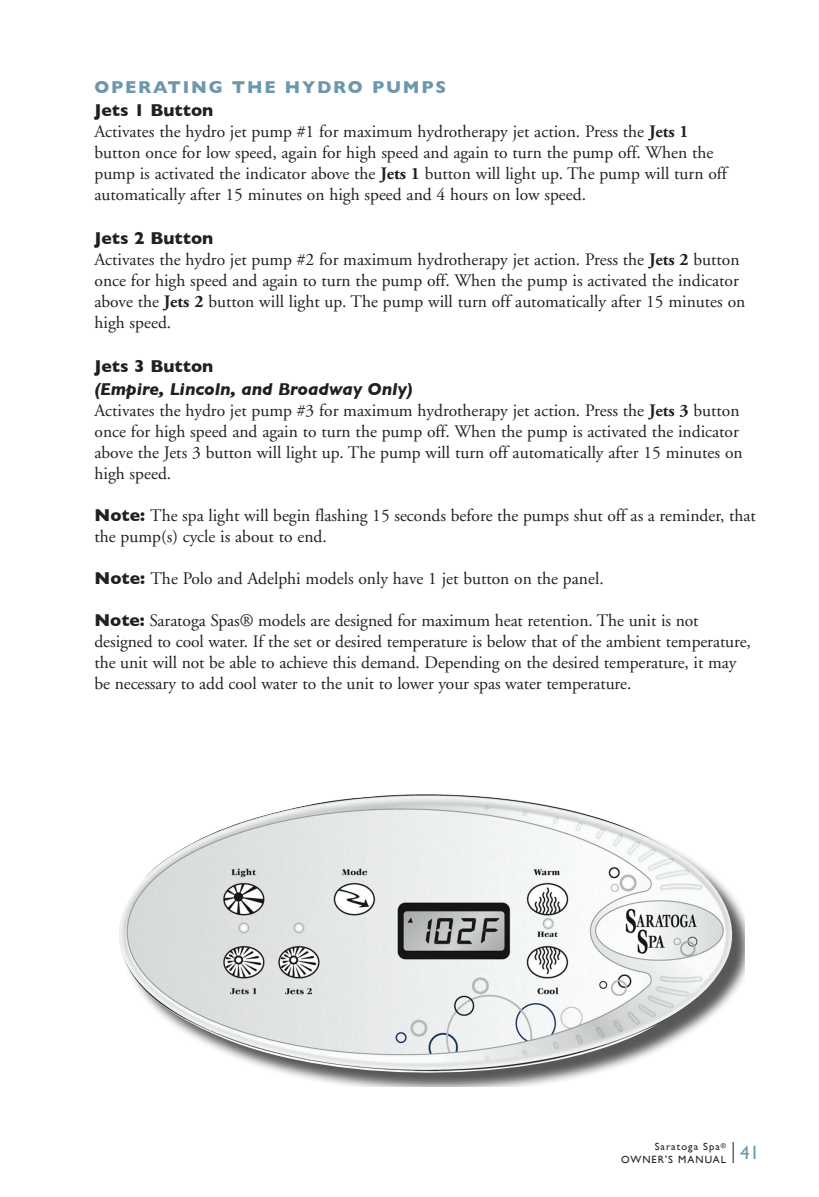
<style>
.page{position:relative;width:819px;height:1197px;background:#fff}
.page>*{position:absolute;margin:0;border:0;box-sizing:border-box;transform-origin:0 0}
.t1{font:19.25px "Gill Sans";color:#6c98ac}
.body_text{font:17.5px/21px "Adobe Garamond";color:#231f20}
.subtitle{font:700 17.5px "Gill Sans";color:#231f20}
.t2{font:italic 700 17.5px "Gill Sans";letter-spacing:-.005em;color:#231f20}
.t3{font:700 17.5px "Gill Sans";letter-spacing:.1em;color:#6c98ac}
.t4{font:10.5px/12.6px "Gill Sans";letter-spacing:.1em;color:#231f20;text-align:right}
.s1{font-weight:700}
.s2{font-family:"Gill Sans";font-weight:700}
</style>
<div class="page">
<svg style="left:733px;top:1142px;width:1px;height:21px"></svg>
<img style="left:119px;top:794px;width:626px;height:293px">
<p class="t3" style="left:94px;top:73px;width:353px">OPERATING THE HYDRO PUMPS</p>
<p class="subtitle" style="left:94px;top:96px;width:120px">Jets 1 Button</p>
<p class="body_text" style="left:94px;top:121px;width:634px">Activates the hydro jet pump #1 for maximum hydrotherapy jet action. Press the <span class="s1">Jets 1 </span>button once for low speed, again for high speed and again to turn the pump off. When the pump is activated the indicator above the <span class="s1">Jets 1</span> button will light up. The pump will turn off automatically after 15 minutes on high speed and 4 hours on low speed.</p>
<p class="subtitle" style="left:94px;top:224px;width:120px">Jets 2 Button</p>
<p class="body_text" style="left:94px;top:250px;width:652px">Activates the hydro jet pump #2 for maximum hydrotherapy jet action. Press the <span class="s1">Jets 2</span> button once for high speed and again to turn the pump off. When the pump is activated the indicator above the <span class="s1">Jets 2</span> button will light up. The pump will turn off automatically after 15 minutes on high speed.</p>
<p class="subtitle" style="left:94px;top:352px;width:120px">Jets 3 Button</p>
<p class="t2" style="left:94px;top:379px;width:319px">(Empire, Lincoln, and Broadway Only)</p>
<p class="body_text" style="left:94px;top:401px;width:650px">Activates the hydro jet pump #3 for maximum hydrotherapy jet action. Press the <span class="s1">Jets 3</span> button once for high speed and again to turn the pump off. When the pump is activated the indicator above the Jets 3 button will light up. The pump will turn off automatically after 15 minutes on high speed.</p>
<p class="body_text" style="left:94px;top:506px;width:663px"><span class="s2">Note:</span> The spa light will begin flashing 15 seconds before the pumps shut off as a reminder, that the pump(s) cycle is about to end.</p>
<p class="body_text" style="left:94px;top:569px;width:508px"><span class="s2">Note:</span> The Polo and Adelphi models only have 1 jet button on the panel.</p>
<p class="body_text" style="left:94px;top:611px;width:658px"><span class="s2">Note:</span> Saratoga Spas® models are designed for maximum heat retention. The unit is not designed to cool water. If the set or desired temperature is below that of the ambient temperature, the unit will not be able to achieve this demand. Depending on the desired temperature, it may be necessary to add cool water to the unit to lower your spas water temperature.</p>
<p class="t4" style="left:621px;top:1140px;width:107px">Saratoga Spa<sup>®<br></sup>OWNER'S MANUAL</p>
<p class="t1" style="left:740px;top:1141px;width:21px">41</p>
</div>
